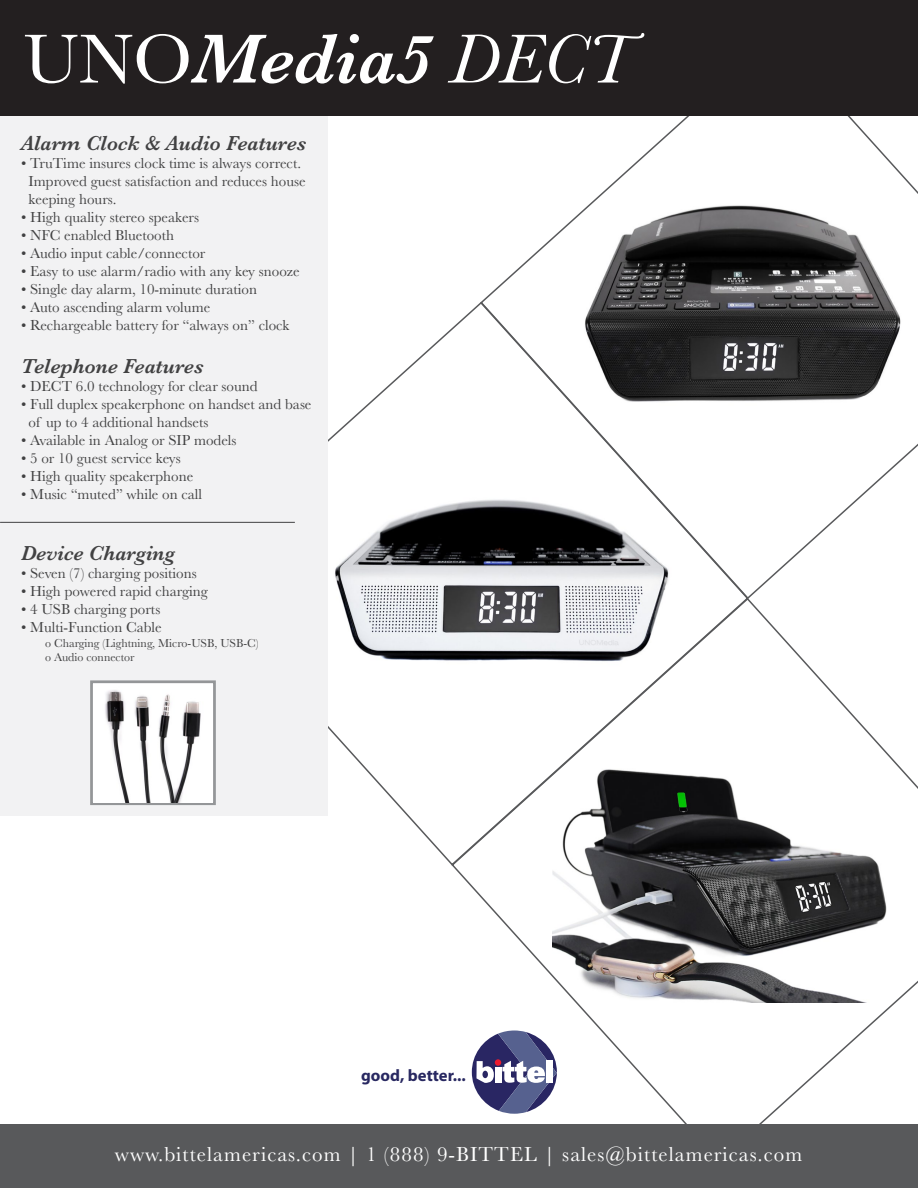
<style>
.page{position:relative;width:918px;height:1188px;background:#fff}
.page>*{position:absolute;margin:0;border:0;box-sizing:border-box;transform-origin:0 0}
.t1{font:italic 600 72px "Baskerville";color:#fff}
.t2{font:21px "Baskerville";letter-spacing:.05em;color:#fff}
.t3{font:italic 600 21px "Baskerville";color:#414142}
.t4{font:700 16.65px "Myriad Pro";color:#282861}
.t5{font:15px/18px "Baskerville";color:#414142}
.t6{font:12px/14.4px "Baskerville";color:#414142}
.s1{font-weight:400;font-style:normal}
.s2{font-weight:400}
</style>
<div class="page">
<svg style="left:453px;top:600px;width:465px;height:524px"></svg>
<svg style="left:479px;top:115px;width:439px;height:482px"></svg>
<svg style="left:328px;top:301px;width:422px;height:566px"></svg>
<div style="left:0;top:0;width:328px;height:816px;background:#f2f2f3"></div>
<div style="left:0;top:0;width:918px;height:115px;background:#231f20"></div>
<div style="left:0;top:1124px;width:918px;height:64px;background:#58595b"></div>
<svg style="left:472px;top:1030px;width:85px;height:84px"></svg>
<hr style="left:0;top:522px;width:295px;height:1px;background:#414142">
<div style="left:90px;top:680px;width:126px;height:125px;background:#fff;border:3px solid #949698"></div>
<img style="left:94px;top:690px;width:118px;height:112px">
<h1 class="t1" style="left:24px;top:10px;width:612px"><span class="s1">UNO</span>Media5 <span class="s2">DECT</span></h1>
<h2 class="t3" style="left:21px;top:129px;width:287px">Alarm Clock &amp; Audio Features</h2>
<p class="t5" style="left:29px;top:154px;width:279px;text-indent:-7px">• TruTime insures clock time is always correct.<br>Improved guest satisfaction and reduces house keeping hours.</p>
<p class="t5" style="left:21px;top:208px;width:180px">• High quality stereo speakers</p>
<p class="t5" style="left:21px;top:226px;width:155px">• NFC enabled Bluetooth</p>
<p class="t5" style="left:21px;top:244px;width:186px">• Audio input cable/connector</p>
<p class="t5" style="left:21px;top:262px;width:280px">• Easy to use alarm/radio with any key snooze</p>
<p class="t5" style="left:21px;top:280px;width:237px">• Single day alarm, 10-minute duration</p>
<p class="t5" style="left:21px;top:298px;width:191px">• Auto ascending alarm volume</p>
<p class="t5" style="left:21px;top:316px;width:270px">• Rechargeable battery for “always on” clock</p>
<h2 class="t3" style="left:21px;top:352px;width:184px">Telephone Features</h2>
<p class="t5" style="left:21px;top:378px;width:238px">• DECT 6.0 technology for clear sound</p>
<p class="t5" style="left:29px;top:396px;width:284px;text-indent:-7px">• Full duplex speakerphone on handset and base of up to 4 additional handsets</p>
<p class="t5" style="left:21px;top:432px;width:217px">• Available in Analog or SIP models</p>
<p class="t5" style="left:21px;top:450px;width:161px">• 5 or 10 guest service keys</p>
<p class="t5" style="left:21px;top:468px;width:174px">• High quality speakerphone</p>
<p class="t5" style="left:21px;top:486px;width:183px">• Music “muted” while on call</p>
<h2 class="t3" style="left:21px;top:539px;width:156px">Device Charging</h2>
<p class="t5" style="left:21px;top:565px;width:177px">• Seven (7) charging positions</p>
<p class="t5" style="left:21px;top:583px;width:188px">• High powered rapid charging</p>
<p class="t5" style="left:21px;top:601px;width:141px">• 4 USB charging ports</p>
<p class="t5" style="left:21px;top:619px;width:142px">• Multi-Function Cable</p>
<p class="t6" style="left:45px;top:636px;width:215px">o Charging (Lightning, Micro-USB, USB-C) o Audio connector</p>
<p class="t4" style="left:361px;top:1065px;width:106px">good, better...</p>
<h2 class="t2" style="left:115px;top:1141px;width:689px">www.bittelamericas.com | 1 (888) 9-BITTEL | sales@bittelamericas.com</h2>
</div>
